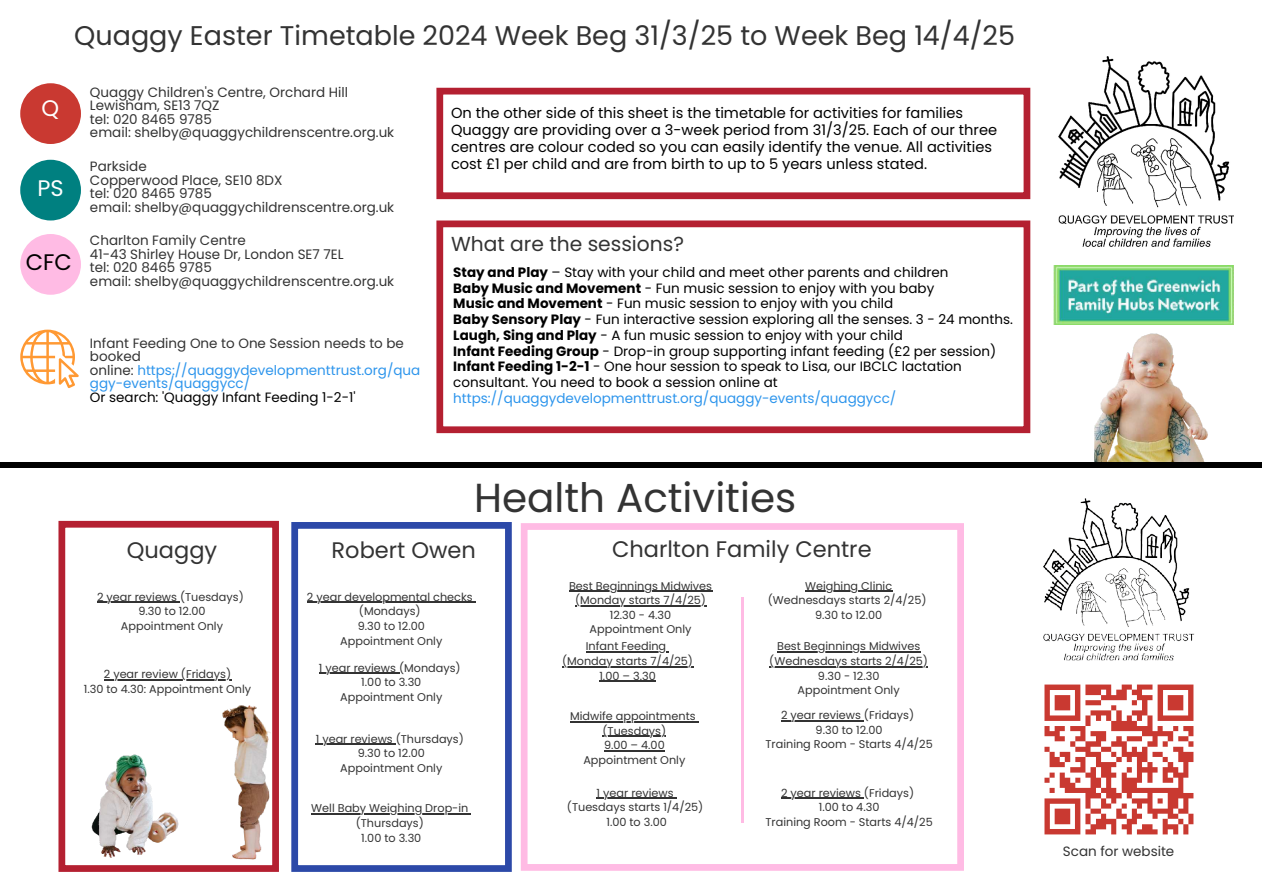
<style>
.page{position:relative;width:1262px;height:893px;background:#fff}
.page>*{position:absolute;margin:0;border:0;box-sizing:border-box;transform-origin:0 0}
.t1{font:40.5px "Poppins";color:#333}
.t2{font:27px "Poppins";color:#333}
.t3{font:22.5px "Poppins";color:#333}
.t4{font:22.5px "Poppins";color:#fff}
.t5{font:22.5px "Poppins";color:#000}
.t6{font:20.25px "Poppins";color:#333}
.t7{font:14.55px/16.8px "Poppins";color:#000}
.t8{font:13.5px/15.8px "Poppins";color:#000}
.t9{font:13.5px/13.5px "Poppins";color:#333}
.t10{font:13.5px/13.5px "Poppins";color:#2d95ec}
.t11{font:11.25px/14.5px "Poppins";color:#333;text-align:center}
.s1{font-weight:700}
.s2{color:#333}
</style>
<div class="page">
<div style="left:521px;top:523px;width:443px;height:347px;border:7px solid #ffbbe4"></div>
<div style="left:291px;top:522px;width:221px;height:349px;border:7px solid #2c49a8"></div>
<img style="left:1094px;top:324px;width:114px;height:138px">
<div style="left:58px;top:521px;width:221px;height:350px;border:7px solid #b42031"></div>
<img style="left:114px;top:597px;width:179px;height:269px">
<div style="left:436px;top:88px;width:594px;height:111px;border:7px solid #b42031"></div>
<div style="left:436px;top:220px;width:594px;height:213px;border:7px solid #b42031"></div>
<div style="left:20px;top:83px;width:61px;height:61px;background:#c93931;border-radius:50%"></div>
<div style="left:20px;top:160px;width:61px;height:60px;background:#008080;border-radius:50%"></div>
<div style="left:20px;top:234px;width:61px;height:61px;background:#ffbbe4;border-radius:50%"></div>
<img style="left:1058px;top:56px;width:175px;height:190px">
<div style="left:0;top:462px;width:1261px;height:6px;background:#000"></div>
<hr style="left:104px;top:679px;width:127px;height:1px;background:#333">
<img style="left:79px;top:751px;width:104px;height:115px">
<svg style="left:20px;top:329px;width:59px;height:59px"></svg>
<hr style="left:97px;top:602px;width:83px;height:1px;background:#333">
<img style="left:1053px;top:265px;width:180px;height:59px">
<hr style="left:569px;top:590px;width:143px;height:1px;background:#333">
<hr style="left:575px;top:605px;width:131px;height:1px;background:#333">
<img style="left:1044px;top:684px;width:150px;height:151px">
<hr style="left:307px;top:602px;width:166px;height:1px;background:#333">
<hr style="left:319px;top:672px;width:80px;height:1px;background:#333">
<hr style="left:316px;top:743px;width:80px;height:1px;background:#333">
<hr style="left:311px;top:813px;width:157px;height:1px;background:#333">
<hr style="left:586px;top:651px;width:80px;height:1px;background:#333">
<hr style="left:562px;top:666px;width:131px;height:1px;background:#333">
<hr style="left:599px;top:680px;width:56px;height:1px;background:#333">
<hr style="left:570px;top:721px;width:125px;height:1px;background:#333">
<hr style="left:602px;top:735px;width:64px;height:1px;background:#333">
<hr style="left:604px;top:750px;width:60px;height:1px;background:#333">
<hr style="left:596px;top:797px;width:77px;height:1px;background:#333">
<hr style="left:805px;top:590px;width:87px;height:1px;background:#333">
<hr style="left:777px;top:651px;width:143px;height:1px;background:#333">
<hr style="left:769px;top:666px;width:159px;height:1px;background:#333">
<hr style="left:741px;top:597px;width:2px;height:225px;background:#ffbbe4">
<hr style="left:781px;top:720px;width:83px;height:1px;background:#333">
<hr style="left:781px;top:797px;width:83px;height:1px;background:#333">
<img style="left:1043px;top:498px;width:151px;height:162px">
<h2 class="t2" style="left:74px;top:20px;width:942px">Quaggy Easter Timetable 2024 Week Beg 31/3/25 to Week Beg 14/4/25</h2>
<p class="t9" style="left:90px;top:85px;width:306px">Quaggy Children's Centre, Orchard Hill<br>Lewisham, SE13 7QZ<br>tel: 020 8465 9785<br>email: shelby@quaggychildrenscentre.org.uk</p>
<p class="t9" style="left:90px;top:159px;width:306px">Parkside<br>Copperwood Place, SE10 8DX<br>tel: 020 8465 9785<br>email: shelby@quaggychildrenscentre.org.uk</p>
<p class="t9" style="left:90px;top:234px;width:306px">Charlton Family Centre<br>41-43 Shirley House Dr, London SE7 7EL<br>tel: 020 8465 9785<br>email: shelby@quaggychildrenscentre.org.uk</p>
<h3 class="t6" style="left:451px;top:232px;width:234px">What are the sessions?</h3>
<h3 class="t4" style="left:42px;top:95px;width:19px">Q</h3>
<p class="t7" style="left:451px;top:105px;width:547px">On the other side of this sheet is the timetable for activities for families Quaggy are providing over a 3-week period from 31/3/25. Each of our three centres are colour coded so you can easily identify the venue. All activities cost £1 per child and are from birth to up to 5 years unless stated.</p>
<h3 class="t4" style="left:37px;top:175px;width:28px">PS</h3>
<h3 class="t5" style="left:26px;top:249px;width:48px">CFC</h3>
<p class="t8" style="left:453px;top:264px;width:561px"><span class="s1">Stay and Play</span> – Stay with your child and meet other parents and children<br><span class="s1">Baby Music and Movement</span> - Fun music session to enjoy with you baby<br><span class="s1">Music and Movement</span> - Fun music session to enjoy with you child<br><span class="s1">Baby Sensory Play</span> - Fun interactive session exploring all the senses. 3 - 24 months.<br><span class="s1">Laugh, Sing and Play</span> - A fun music session to enjoy with your child<br><span class="s1">Infant Feeding Group</span> - Drop-in group supporting infant feeding (£2 per session)<br><span class="s1">Infant Feeding 1-2-1</span> - One hour session to speak to Lisa, our IBCLC lactation consultant. You need to book a session online at</p>
<p class="t10" style="left:453px;top:391px;width:444px">https://quaggydevelopmenttrust.org/quaggy-events/quaggycc/</p>
<p class="t10" style="left:90px;top:336px;width:332px"><span class="s2">Infant Feeding One to One Session needs to be booked<br>online:</span> https://quaggydevelopmenttrust.org/qua ggy-events/quaggycc/</p>
<p class="t8" style="left:90px;top:389px;width:267px">Or search: 'Quaggy Infant Feeding 1-2-1'</p>
<h1 class="t1" style="left:474px;top:474px;width:323px">Health Activities</h1>
<h3 class="t3" style="left:127px;top:537px;width:92px">Quaggy</h3>
<h3 class="t3" style="left:332px;top:537px;width:146px">Robert Owen</h3>
<h3 class="t3" style="left:612px;top:536px;width:261px">Charlton Family Centre</h3>
<p class="t11" style="left:97px;top:589px;width:148px">2 year reviews (Tuesdays)<br>9.30 to 12.00<br>Appointment Only</p>
<p class="t11" style="left:569px;top:578px;width:145px">Best Beginnings Midwives (Monday starts 7/4/25)<br>12.30 - 4.30<br>Appointment Only</p>
<p class="t11" style="left:307px;top:589px;width:167px">2 year developmental checks (Mondays)<br>9.30 to 12.00<br>Appointment Only</p>
<p class="t11" style="left:319px;top:660px;width:143px">1 year reviews (Mondays)<br>1.00 to 3.30<br>Appointment Only</p>
<p class="t11" style="left:316px;top:731px;width:150px">1 year reviews (Thursdays)<br>9.30 to 12.00<br>Appointment Only</p>
<p class="t11" style="left:311px;top:801px;width:159px">Well Baby Weighing Drop-in (Thursdays)<br>1.00 to 3.30</p>
<p class="t11" style="left:562px;top:639px;width:132px">Infant Feeding (Monday starts 7/4/25)<br>1.00 – 3.30</p>
<p class="t11" style="left:570px;top:708px;width:127px">Midwife appointments (Tuesdays)<br>9.00 – 4.00<br>Appointment Only</p>
<p class="t11" style="left:567px;top:785px;width:138px">1 year reviews (Tuesdays starts 1/4/25)<br>1.00 to 3.00</p>
<p class="t11" style="left:84px;top:667px;width:169px">2 year review (Fridays)<br>1.30 to 4.30: Appointment Only</p>
<p class="t11" style="left:767px;top:578px;width:160px">Weighing Clinic (Wednesdays starts 2/4/25)<br>9.30 to 12.00</p>
<p class="t11" style="left:769px;top:639px;width:160px">Best Beginnings Midwives (Wednesdays starts 2/4/25)<br>9.30 - 12.30<br>Appointment Only</p>
<p class="t11" style="left:765px;top:707px;width:169px">2 year reviews (Fridays)<br>9.30 to 12.00<br>Training Room - Starts 4/4/25</p>
<p class="t11" style="left:765px;top:785px;width:169px">2 year reviews (Fridays)<br>1.00 to 4.30<br>Training Room - Starts 4/4/25</p>
<p class="t9" style="left:1062px;top:844px;width:113px">Scan for website</p>
</div>
